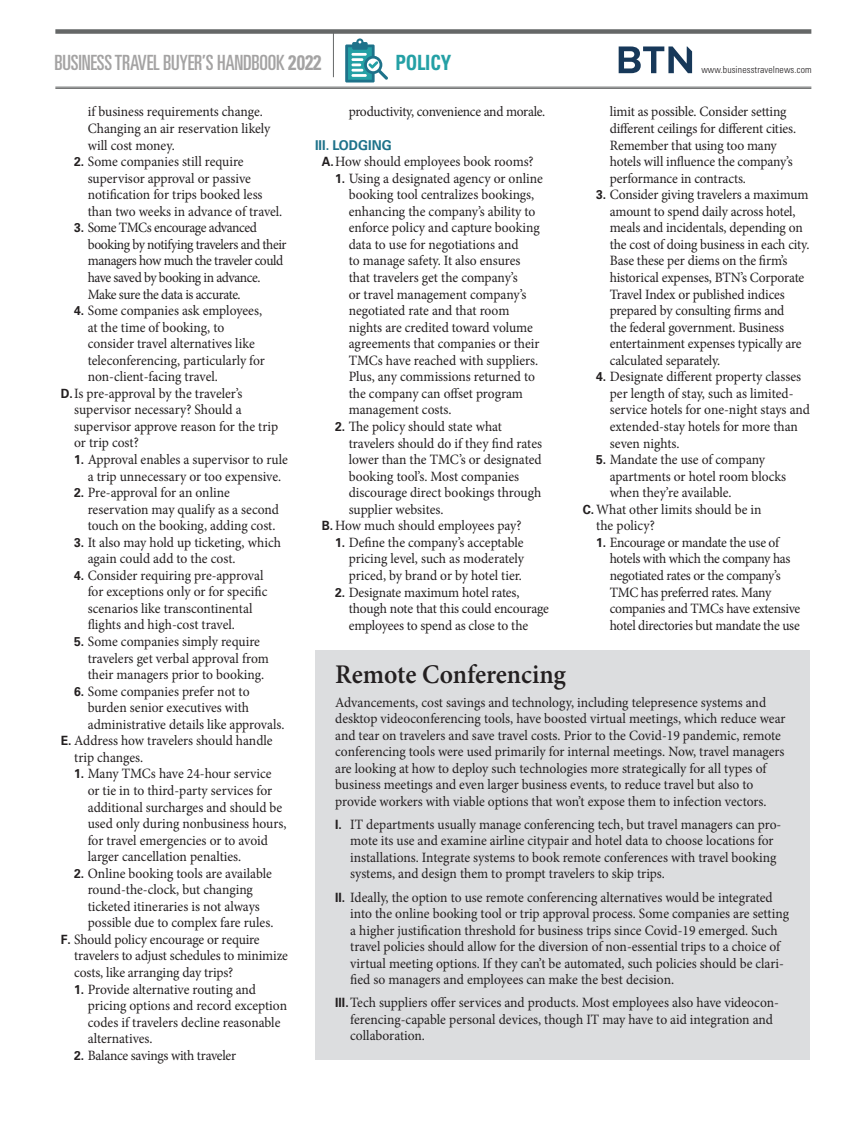
<style>
.page{position:relative;width:864px;height:1134px;background:#fff}
.page>*{position:absolute;margin:0;border:0;box-sizing:border-box;transform-origin:0 0}
.Outline_Text{font:600 27px "Minion Pro";letter-spacing:-.005em;color:#231f20;scale:.95 1}
.t1{font:ultra-condensed 21px "Univers LT Std";letter-spacing:-.01em;color:#a4a3a3}
.t2{font:700 condensed 21px "Univers LT Std";letter-spacing:-.01em;color:#24a0a5;scale:.9 1}
._1_Outline{font:14.25px/16.5px "Minion Pro";letter-spacing:-.005em;color:#231f20;scale:.95 1}
.A_Outline{font:14.25px/16.5px "Minion Pro";letter-spacing:-.005em;color:#231f20;scale:.95 1}
.Outline_Text-2{font:14.25px/16.5px "Minion Pro";letter-spacing:-.005em;color:#231f20;scale:.95 1}
._1_Outline-2{font:14.25px/16.5px "Minion Pro";letter-spacing:-.025em;color:#231f20;scale:.95 1}
._1_Outline-3{font:14.25px/16.5px "Minion Pro";letter-spacing:-.035em;color:#231f20;scale:.95 1}
.I_Outline_Hed{font:700 13.5px "Univers LT Std";color:#1e728a;scale:.95 1}
.t3{font:300 condensed 9.75px "Univers LT Std";letter-spacing:.01em;color:#231f20}
.s1{font-weight:700;font-stretch:condensed}
.s2{font-family:"Univers LT Std";font-weight:700;font-size:12.75px}
</style>
<div class="page">
<svg style="left:345px;top:38px;width:43px;height:45px"></svg>
<hr style="left:333px;top:32px;width:1px;height:45px;background:#656767">
<div style="left:55px;top:29px;width:756px;height:5px;background:#656767"></div>
<hr style="left:55px;top:87px;width:756px;height:1px;background:#656767">
<hr style="left:55px;top:88px;width:756px;height:1px;background:#656767">
<svg style="left:619px;top:46px;width:73px;height:27px"></svg>
<div style="left:315px;top:650px;width:495px;height:410px;background:#dcdddf"></div>
<h2 class="t1" style="left:55px;top:51px;width:269px">BUSINESS TRAVEL BUYER’S HANDBOOK <span class="s1">2022</span></h2>
<h2 class="t2" style="left:395px;top:50px;width:63px">POLICY</h2>
<p class="t3" style="left:701px;top:64px;width:112px">www.businesstravelnews.com</p>
<p class="_1_Outline" style="left:88px;top:104px;width:194px">if business requirements change.<br>Changing an air reservation likely will cost money.</p>
<p class="_1_Outline" style="left:88px;top:153px;width:206px;text-indent:-14px"><span class="s2">2.</span> Some companies still require supervisor approval or passive notification for trips booked less than two weeks in advance of travel.</p>
<p class="_1_Outline-3" style="left:88px;top:220px;width:211px;text-indent:-14px"><span class="s2">3.</span> Some TMCs encourage advanced booking by notifying travelers and their managers how much the traveler could have saved by booking in advance.<br>Make sure the data is accurate.</p>
<p class="_1_Outline" style="left:88px;top:302px;width:188px;text-indent:-14px"><span class="s2">4.</span> Some companies ask employees, at the time of booking, to consider travel alternatives like teleconferencing, particularly for non-client-facing travel.</p>
<p class="A_Outline" style="left:74px;top:385px;width:216px;text-indent:-14px"><span class="s2">D.</span>Is pre-approval by the traveler’s supervisor necessary? Should a supervisor approve reason for the trip or trip cost?</p>
<p class="_1_Outline" style="left:74px;top:451px;width:227px;text-align:center"><span class="s2">1.</span> Approval enables a supervisor to rule a trip unnecessary or too expensive.</p>
<p class="_1_Outline" style="left:88px;top:484px;width:203px;text-indent:-14px"><span class="s2">2.</span> Pre-approval for an online reservation may qualify as a second touch on the booking, adding cost.</p>
<p class="_1_Outline" style="left:88px;top:534px;width:205px;text-indent:-14px"><span class="s2">3.</span> It also may hold up ticketing, which again could add to the cost.</p>
<p class="_1_Outline" style="left:88px;top:567px;width:191px;text-indent:-14px"><span class="s2">4.</span> Consider requiring pre-approval for exceptions only or for specific scenarios like transcontinental flights and high-cost travel.</p>
<p class="_1_Outline" style="left:88px;top:633px;width:192px;text-indent:-14px"><span class="s2">5.</span> Some companies simply require travelers get verbal approval from their managers prior to booking.</p>
<p class="_1_Outline" style="left:88px;top:683px;width:209px;text-indent:-14px"><span class="s2">6.</span> Some companies prefer not to burden senior executives with administrative details like approvals.</p>
<p class="A_Outline" style="left:74px;top:733px;width:210px;text-indent:-14px"><span class="s2">E.</span> Address how travelers should handle trip changes.</p>
<p class="_1_Outline" style="left:88px;top:766px;width:211px;text-indent:-14px"><span class="s2">1.</span> Many TMCs have 24-hour service or tie in to third-party services for additional surcharges and should be used only during nonbusiness hours, for travel emergencies or to avoid larger cancellation penalties.</p>
<p class="_1_Outline" style="left:88px;top:865px;width:197px;text-indent:-14px"><span class="s2">2.</span> Online booking tools are available round-the-clock, but changing ticketed itineraries is not always possible due to complex fare rules.</p>
<p class="A_Outline" style="left:74px;top:931px;width:227px;text-indent:-14px"><span class="s2">F.</span> Should policy encourage or require travelers to adjust schedules to minimize costs, like arranging day trips?</p>
<p class="_1_Outline" style="left:88px;top:981px;width:211px;text-indent:-14px"><span class="s2">1.</span> Provide alternative routing and pricing options and record exception codes if travelers decline reasonable alternatives.</p>
<p class="_1_Outline" style="left:74px;top:1047px;width:172px"><span class="s2">2.</span> Balance savings with traveler</p>
<p class="_1_Outline" style="left:610px;top:104px;width:198px">limit as possible. Consider setting different ceilings for different cities.<br>Remember that using too many hotels will influence the company’s performance in contracts.</p>
<p class="_1_Outline" style="left:610px;top:187px;width:212px;text-indent:-14px"><span class="s2">3.</span> Consider giving travelers a maximum amount to spend daily across hotel, meals and incidentals, depending on the cost of doing business in each city.<br>Base these per diems on the firm’s historical expenses, BTN’s Corporate Travel Index or published indices prepared by consulting firms and<br>the federal government. Business entertainment expenses typically are calculated separately.</p>
<p class="_1_Outline" style="left:610px;top:369px;width:212px;text-indent:-14px"><span class="s2">4.</span> Designate different property classes per length of stay, such as limited&shy;service hotels for one-night stays and extended-stay hotels for more than seven nights.</p>
<p class="_1_Outline" style="left:610px;top:451px;width:187px;text-indent:-14px"><span class="s2">5.</span> Mandate the use of company apartments or hotel room blocks when they’re available.</p>
<p class="A_Outline" style="left:596px;top:501px;width:176px;text-indent:-14px"><span class="s2">C.</span> What other limits should be in the policy?</p>
<p class="_1_Outline-2" style="left:610px;top:534px;width:202px;text-indent:-14px"><span class="s2">1.</span> Encourage or mandate the use of hotels with which the company has negotiated rates or the company’s TMC has preferred rates. Many companies and TMCs have extensive hotel directories but mandate the use</p>
<p class="_1_Outline" style="left:349px;top:104px;width:209px">productivity, convenience and morale.</p>
<p class="I_Outline_Hed" style="left:315px;top:137px;width:82px">III. LODGING</p>
<p class="A_Outline" style="left:322px;top:153px;width:225px"><span class="s2">A.</span>How should employees book rooms?</p>
<p class="_1_Outline" style="left:349px;top:170px;width:206px;text-indent:-14px"><span class="s2">1.</span> Using a designated agency or online booking tool centralizes bookings, enhancing the company’s ability to enforce policy and capture booking data to use for negotiations and<br>to manage safety. It also ensures that travelers get the company’s<br>or travel management company’s negotiated rate and that room nights are credited toward volume agreements that companies or their<br>TMCs have reached with suppliers.<br>Plus, any commissions returned to the company can offset program management costs.</p>
<p class="_1_Outline" style="left:349px;top:418px;width:205px;text-indent:-14px"><span class="s2">2.</span> The policy should state what travelers should do if they find rates lower than the TMC’s or designated booking tool’s. Most companies discourage direct bookings through supplier websites.</p>
<p class="A_Outline" style="left:322px;top:518px;width:212px"><span class="s2">B.</span> How much should employees pay?</p>
<p class="_1_Outline" style="left:349px;top:534px;width:186px;text-align:justify;text-indent:-14px"><span class="s2">1.</span> Define the company’s acceptable pricing level, such as moderately priced, by brand or by hotel tier.</p>
<p class="_1_Outline" style="left:349px;top:584px;width:212px;text-indent:-14px"><span class="s2">2.</span> Designate maximum hotel rates, though note that this could encourage employees to spend as close to the</p>
<p class="Outline_Text" style="left:335px;top:659px;width:244px">Remote Conferencing</p>
<p class="Outline_Text-2" style="left:335px;top:694px;width:476px">Advancements, cost savings and technology, including telepresence systems and desktop videoconferencing tools, have boosted virtual meetings, which reduce wear and tear on travelers and save travel costs. Prior to the Covid-19 pandemic, remote conferencing tools were used primarily for internal meetings. Now, travel managers are looking at how to deploy such technologies more strategically for all types of business meetings and even larger business events, to reduce travel but also to provide workers with viable options that won’t expose them to infection vectors.</p>
<p class="A_Outline" style="left:350px;top:816px;width:455px;text-indent:-15px"><span class="s2">I.</span> IT departments usually manage conferencing tech, but travel managers can pro&shy;mote its use and examine airline citypair and hotel data to choose locations for installations. Integrate systems to book remote conferences with travel booking systems, and design them to prompt travelers to skip trips.</p>
<p class="A_Outline" style="left:350px;top:889px;width:463px;text-indent:-15px"><span class="s2">II.</span> Ideally, the option to use remote conferencing alternatives would be integrated into the online booking tool or trip approval process. Some companies are setting a higher justification threshold for business trips since Covid-19 emerged. Such travel policies should allow for the diversion of non-essential trips to a choice of virtual meeting options. If they can’t be automated, such policies should be clari&shy;fied so managers and employees can make the best decision.</p>
<p class="A_Outline" style="left:350px;top:995px;width:453px;text-indent:-15px"><span class="s2">III.</span>Tech suppliers offer services and products. Most employees also have videocon&shy;ferencing-capable personal devices, though IT may have to aid integration and collaboration.</p>
</div>
